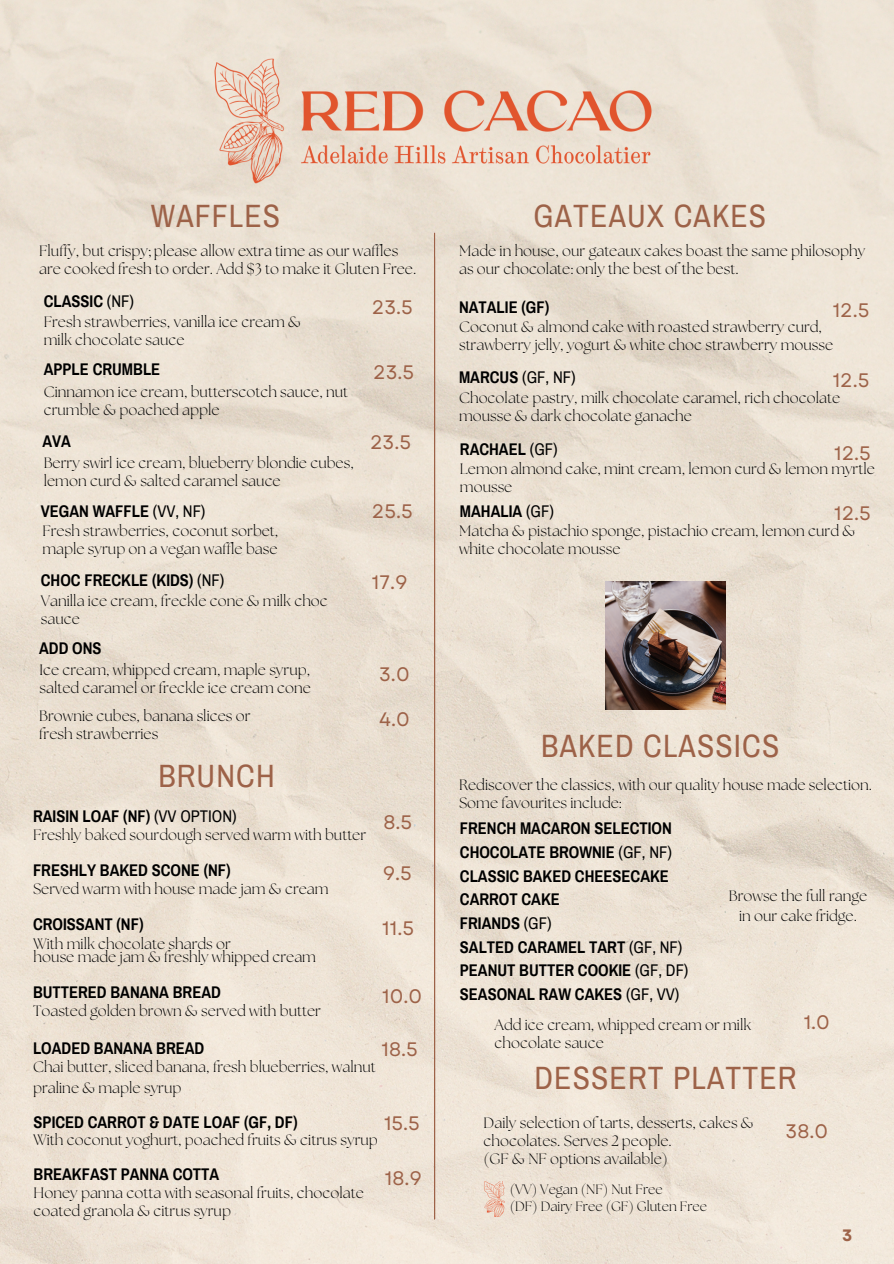
<style>
.page{position:relative;width:894px;height:1264px;background:#fff}
.page>*{position:absolute;margin:0;border:0;box-sizing:border-box;transform-origin:0 0}
.t1{font:31.5px "Archivo Narrow";letter-spacing:.035em;color:#9d6248}
.t2{font:19.5px "Garet";color:#9d6248}
.t3{font:700 16.5px/23.7px "Archivo Narrow";color:#000}
.t4{font:16.5px "Archivo Narrow";color:#000}
.t5{font:700 16.5px "Garet";color:#9d6248}
.t6{font:300 15px/18px "The Seasons";color:#000}
.t7{font:300 13.5px "The Seasons";color:#000}
.s1{font-weight:400}
.s2{font-weight:700}
</style>
<div class="page">
<img style="left:0;top:0;width:893px;height:1263px">
<hr style="left:434px;top:233px;width:1px;height:985px;background:#9d6248">
<img style="left:605px;top:582px;width:120px;height:127px">
<img style="left:205px;top:56px;width:455px;height:129px">
<img style="left:482px;top:1181px;width:24px;height:35px">
<h4 class="t1" style="left:151px;top:200px;width:131px">WAFFLES</h4>
<h5 class="t6" style="left:39px;top:243px;width:378px">Fluffy, but crispy; please allow extra time as our waffles are cooked fresh to order. Add $3 to make it Gluten Free.</h5>
<h1 class="t3" style="left:44px;top:289px;width:92px">CLASSIC <span class="s1">(NF)</span></h1>
<h5 class="t6" style="left:44px;top:313px;width:259px">Fresh strawberries, vanilla ice cream &amp; milk chocolate sauce</h5>
<p class="t3" style="left:44px;top:358px;width:118px">APPLE CRUMBLE</p>
<h1 class="t6" style="left:44px;top:384px;width:306px">Cinnamon ice cream, butterscotch sauce, nut crumble &amp; poached apple</h1>
<h5 class="t2" style="left:372px;top:293px;width:42px">23.5</h5>
<h5 class="t2" style="left:373px;top:358px;width:42px">23.5</h5>
<p class="t3" style="left:42px;top:429px;width:30px">AVA</p>
<h1 class="t2" style="left:370px;top:428px;width:42px">23.5</h1>
<h2 class="t6" style="left:44px;top:455px;width:311px">Berry swirl ice cream, blueberry blondie cubes, lemon curd &amp; salted caramel sauce</h2>
<h5 class="t3" style="left:41px;top:499px;width:166px">VEGAN WAFFLE <span class="s1">(VV, NF)</span></h5>
<h3 class="t6" style="left:42px;top:523px;width:237px">Fresh strawberries, coconut sorbet, maple syrup on a vegan waffle base</h3>
<h5 class="t3" style="left:41px;top:568px;width:185px">CHOC FRECKLE (KIDS) <span class="s1">(NF)</span></h5>
<h4 class="t6" style="left:41px;top:593px;width:288px">Vanilla ice cream, freckle cone &amp; milk choc sauce</h4>
<h2 class="t3" style="left:39px;top:636px;width:64px">ADD ONS</h2>
<h3 class="t6" style="left:39px;top:661px;width:273px">Ice cream, whipped cream, maple syrup, salted caramel or freckle ice cream cone</h3>
<h2 class="t2" style="left:372px;top:497px;width:42px">25.5</h2>
<h2 class="t2" style="left:372px;top:568px;width:37px">17.9</h2>
<h5 class="t2" style="left:379px;top:660px;width:32px">3.0</h5>
<h3 class="t6" style="left:39px;top:708px;width:213px">Brownie cubes, banana slices or fresh strawberries</h3>
<h2 class="t2" style="left:379px;top:705px;width:32px">4.0</h2>
<h2 class="t1" style="left:158px;top:759px;width:118px">BRUNCH</h2>
<h4 class="t3" style="left:33px;top:804px;width:205px">RAISIN LOAF (NF) <span class="s1">(VV OPTION)</span></h4>
<h5 class="t6" style="left:33px;top:827px;width:334px">Freshly baked sourdough served warm with butter</h5>
<h2 class="t2" style="left:383px;top:808px;width:30px">8.5</h2>
<h5 class="t3" style="left:33px;top:858px;width:199px">FRESHLY BAKED SCONE (NF)</h5>
<h2 class="t6" style="left:33px;top:880px;width:297px">Served warm with house made jam &amp; cream</h2>
<h3 class="t2" style="left:383px;top:859px;width:31px">9.5</h3>
<h2 class="t3" style="left:33px;top:913px;width:112px">CROISSANT (NF)</h2>
<h4 class="t6" style="left:34px;top:938px;width:284px;line-height:13.5px">With milk chocolate shards or<br>house made jam &amp; freshly whipped cream</h4>
<h5 class="t3" style="left:33px;top:981px;width:189px">BUTTERED BANANA BREAD</h5>
<h2 class="t6" style="left:33px;top:1002px;width:289px">Toasted golden brown &amp; served with butter</h2>
<h1 class="t2" style="left:382px;top:913px;width:33px">11.5</h1>
<h4 class="t2" style="left:382px;top:981px;width:41px">10.0</h4>
<p class="t2" style="left:381px;top:1035px;width:38px">18.5</p>
<h5 class="t3" style="left:33px;top:1036px;width:173px">LOADED BANANA BREAD</h5>
<h2 class="t6" style="left:33px;top:1058px;width:344px;line-height:20.2px">Chai butter, sliced banana, fresh blueberries, walnut praline &amp; maple syrup</h2>
<h3 class="t3" style="left:34px;top:1110px;width:265px">SPICED CARROT &amp; DATE LOAF (GF, DF)</h3>
<h5 class="t6" style="left:34px;top:1132px;width:345px">With coconut yoghurt, poached fruits &amp; citrus syrup</h5>
<h2 class="t3" style="left:34px;top:1162px;width:187px">BREAKFAST PANNA COTTA</h2>
<h5 class="t6" style="left:34px;top:1185px;width:332px">Honey panna cotta with seasonal fruits, chocolate coated granola &amp; citrus syrup</h5>
<h5 class="t2" style="left:384px;top:1108px;width:37px">15.5</h5>
<h2 class="t2" style="left:385px;top:1164px;width:39px">18.9</h2>
<h3 class="t1" style="left:533px;top:200px;width:234px">GATEAUX CAKES</h3>
<h5 class="t6" style="left:459px;top:243px;width:407px">Made in house, our gateaux cakes boast the same philosophy as our chocolate: only the best of the best.</h5>
<h5 class="t3" style="left:459px;top:295px;width:92px">NATALIE (GF)</h5>
<h5 class="t6" style="left:459px;top:319px;width:375px">Coconut &amp; almond cake with roasted strawberry curd, strawberry jelly, yogurt &amp; white choc strawberry mousse</h5>
<h5 class="t2" style="left:832px;top:296px;width:38px">12.5</h5>
<h5 class="t4" style="left:459px;top:368px;width:118px"><span class="s2">MARCUS</span> (GF, NF)</h5>
<h3 class="t2" style="left:832px;top:366px;width:38px">12.5</h3>
<h5 class="t6" style="left:459px;top:389px;width:382px">Chocolate pastry, milk chocolate caramel, rich chocolate mousse &amp; dark chocolate ganache</h5>
<h2 class="t3" style="left:460px;top:437px;width:99px">RACHAEL <span class="s1">(GF)</span></h2>
<h4 class="t6" style="left:460px;top:461px;width:416px">Lemon almond cake, mint cream, lemon curd &amp; lemon myrtle mousse</h4>
<h2 class="t2" style="left:834px;top:439px;width:38px">12.5</h2>
<h4 class="t3" style="left:460px;top:500px;width:95px">MAHALIA <span class="s1">(GF)</span></h4>
<h1 class="t2" style="left:834px;top:498px;width:38px">12.5</h1>
<h2 class="t6" style="left:459px;top:523px;width:397px">Matcha &amp; pistachio sponge, pistachio cream, lemon curd &amp; white chocolate mousse</h2>
<h5 class="t1" style="left:541px;top:729px;width:239px">BAKED CLASSICS</h5>
<h2 class="t6" style="left:459px;top:777px;width:414px">Rediscover the classics, with our quality house made selection.<br>Some favourites include:</h2>
<h3 class="t3" style="left:460px;top:817px;width:230px">FRENCH MACARON SELECTION<br>CHOCOLATE BROWNIE <span class="s1">(GF, NF)<br></span>CLASSIC BAKED CHEESECAKE<br>CARROT CAKE<br>FRIANDS <span class="s1">(GF)<br></span>SALTED CARAMEL TART <span class="s1">(GF, NF)<br></span>PEANUT BUTTER COOKIE <span class="s1">(GF, DF)<br></span>SEASONAL RAW CAKES <span class="s1">(GF, VV)</span></h3>
<h3 class="t6" style="left:728px;top:886px;width:140px;line-height:20.2px;text-align:center">Browse the full range in our cake fridge.</h3>
<h3 class="t6" style="left:494px;top:1017px;width:258px">Add ice cream, whipped cream or milk chocolate sauce</h3>
<h5 class="t2" style="left:803px;top:1008px;width:28px">1.0</h5>
<h5 class="t1" style="left:534px;top:1061px;width:263px">DESSERT PLATTER</h5>
<h2 class="t6" style="left:483px;top:1115px;width:271px">Daily selection of tarts, desserts, cakes &amp; chocolates. Serves 2 people.<br>(GF &amp; NF options available)</h2>
<h2 class="t2" style="left:785px;top:1117px;width:44px">38.0</h2>
<h5 class="t7" style="left:509px;top:1183px;width:155px">(VV) Vegan (NF) Nut Free</h5>
<h4 class="t7" style="left:509px;top:1200px;width:199px">(DF) Dairy Free (GF) Gluten Free</h4>
<p class="t5" style="left:842px;top:1222px;width:12px">3</p>
</div>
